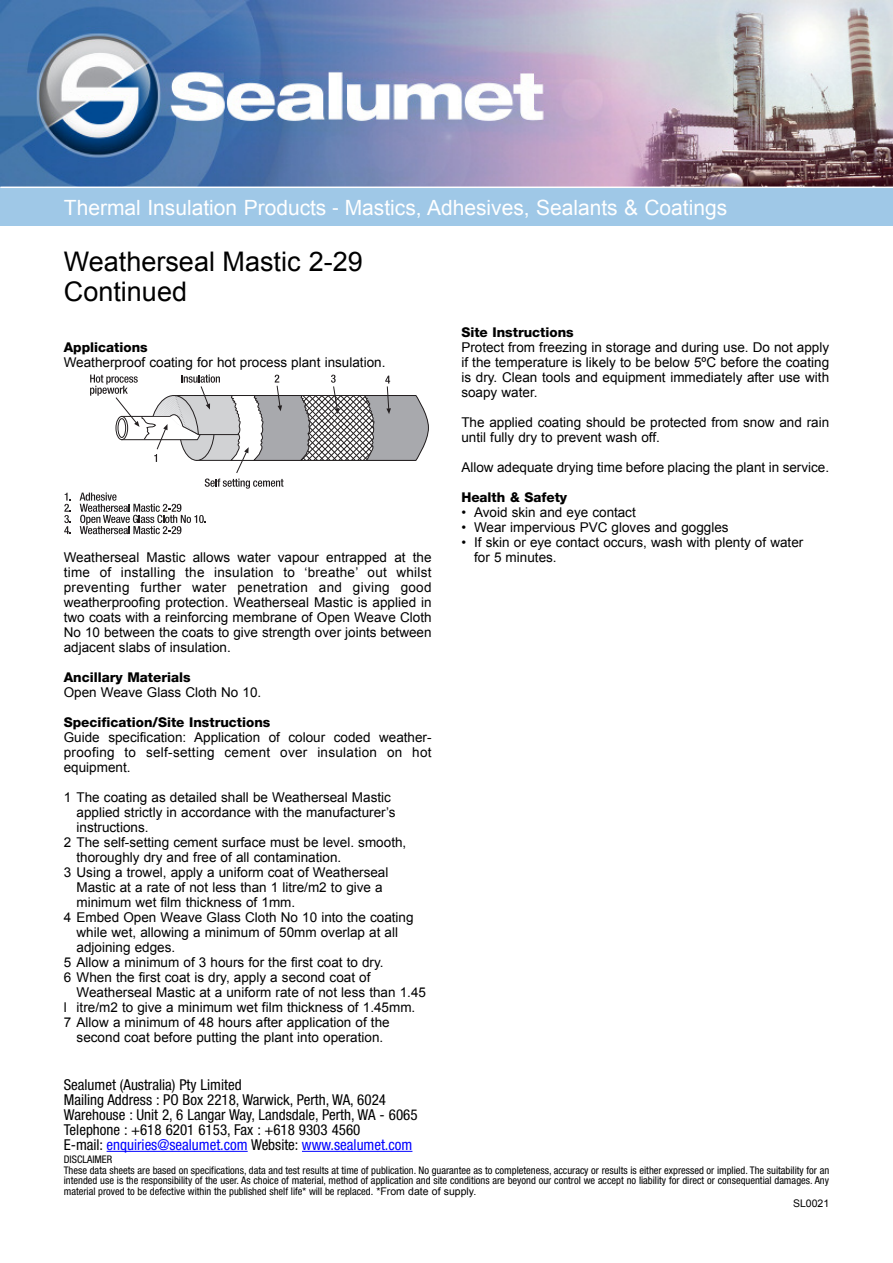
<style>
.page{position:relative;width:893px;height:1263px;background:#fff}
.page>*{position:absolute;margin:0;border:0;box-sizing:border-box;transform-origin:0 0}
.t1{font:27px/30px "Arial";color:#000}
.t2{font:21px "Arial";color:#fff}
.t3{font:condensed 15px/15px "Helvetica Neue";color:#000}
.t4{font:13.5px/15px "Arial";color:#000;text-align:justify}
.t5{font:800 13.5px "Helvetica Neue";color:#000}
.t6{font:condensed 10.5px/10.5px "Helvetica Neue";color:#000}
.t7{font:10.5px "Arial";color:#000}
.s1{font-family:"Helvetica Neue";font-stretch:condensed}
.s2{color:#00f}
.s3{font-family:"Arial";font-stretch:normal}
</style>
<div class="page">
<img style="left:0;top:0;width:893px;height:187px">
<div style="left:0;top:187px;width:893px;height:39px;background:#9fc8e7"></div>
<hr style="left:0;top:187px;width:893px;height:1px;background:#fff">
<hr style="left:107px;top:1151px;width:141px;height:1px;background:#00f">
<hr style="left:302px;top:1151px;width:110px;height:1px;background:#00f">
<svg style="left:80px;top:374px;width:349px;height:160px"></svg>
<svg style="left:64px;top:493px;width:7px;height:41px"></svg>
<h2 class="t2" style="left:64px;top:196px;width:665px">Thermal Insulation Products <span class="s1">-</span> Mastics, Adhesives, Sealants &amp; Coatings</h2>
<h1 class="t1" style="left:64px;top:246px;width:300px">Weatherseal Mastic 2-29<br>Continued</h1>
<p class="t5" style="left:461px;top:328px;width:114px">Site Instructions</p>
<p class="t4" style="left:461px;top:340px;width:369px">Protect from freezing in storage and during use. Do not apply if the temperature is likely to be below 5ºC before the coating is dry. Clean tools and equipment immediately after use with soapy water.</p>
<p class="t4" style="left:461px;top:415px;width:369px">The applied coating should be protected from snow and rain until fully dry to prevent wash off.</p>
<p class="t4" style="left:461px;top:460px;width:369px">Allow adequate drying time before placing the plant in service.</p>
<p class="t5" style="left:461px;top:493px;width:107px">Health &amp; Safety</p>
<p class="t4" style="left:461px;top:505px;width:176px">• Avoid skin and eye contact</p>
<p class="t4" style="left:461px;top:520px;width:269px">• Wear impervious PVC gloves and goggles</p>
<p class="t4" style="left:474px;top:535px;width:331px;text-indent:-13px">• If skin or eye contact occurs, wash with plenty of water for 5 minutes.</p>
<p class="t5" style="left:64px;top:343px;width:86px">Applications</p>
<p class="t4" style="left:64px;top:355px;width:323px">Weatherproof coating for hot process plant insulation.</p>
<p class="t4" style="left:64px;top:550px;width:369px">Weatherseal Mastic allows water vapour entrapped at the time of installing the insulation to ‘breathe’ out whilst preventing further water penetration and giving good weatherproofing protection. Weatherseal Mastic is applied in two coats with a reinforcing membrane of Open Weave Cloth No 10 between the coats to give strength over joints between adjacent slabs of insulation.</p>
<p class="t5" style="left:64px;top:673px;width:128px">Ancillary Materials</p>
<p class="t4" style="left:64px;top:685px;width:199px">Open Weave Glass Cloth No 10.</p>
<p class="t5" style="left:64px;top:718px;width:208px">Specification/Site Instructions</p>
<p class="t4" style="left:64px;top:730px;width:369px">Guide specification: Application of colour coded weather&shy;proofing to self-setting cement over insulation on hot equipment.</p>
<p class="t4" style="left:64px;top:790px;width:329px">1 The coating as detailed shall be Weatherseal Mastic</p>
<p class="t4" style="left:77px;top:805px;width:321px">applied strictly in accordance with the manufacturer’s</p>
<p class="t4" style="left:77px;top:820px;width:74px">instructions.</p>
<p class="t4" style="left:64px;top:835px;width:344px">2 The self-setting cement surface must be level. smooth,</p>
<p class="t4" style="left:77px;top:850px;width:266px">thoroughly dry and free of all contamination.</p>
<p class="t4" style="left:64px;top:865px;width:326px">3 Using a trowel, apply a uniform coat of Weatherseal</p>
<p class="t4" style="left:77px;top:880px;width:308px">Mastic at a rate of not less than 1 litre/m2 to give a</p>
<p class="t4" style="left:77px;top:895px;width:220px">minimum wet film thickness of 1mm.</p>
<p class="t4" style="left:64px;top:910px;width:351px">4 Embed Open Weave Glass Cloth No 10 into the coating</p>
<p class="t4" style="left:77px;top:925px;width:323px">while wet, allowing a minimum of 50mm overlap at all</p>
<p class="t4" style="left:77px;top:940px;width:100px">adjoining edges.</p>
<p class="t4" style="left:64px;top:955px;width:321px">5 Allow a minimum of 3 hours for the first coat to dry.</p>
<p class="t4" style="left:64px;top:970px;width:308px">6 When the first coat is dry, apply a second coat of</p>
<p class="t4" style="left:77px;top:985px;width:351px">Weatherseal Mastic at a uniform rate of not less than 1.45</p>
<p class="t4" style="left:64px;top:1000px;width:353px">l itre/m2 to give a minimum wet film thickness of 1.45mm.</p>
<p class="t4" style="left:64px;top:1015px;width:327px">7 Allow a minimum of 48 hours after application of the</p>
<p class="t4" style="left:77px;top:1030px;width:308px">second coat before putting the plant into operation.</p>
<p class="t3" style="left:64px;top:1078px;width:355px">Sealumet (Australia) Pty Limited<br>Mailing Address : PO Box 2218, Warwick, Perth, WA, 6024<br>Warehouse : Unit 2, 6 Langar Way, Landsdale, Perth, WA - 6065<br>Telephone : +618 6201 6153, Fax : +618 9303 4560<br>E-mail: <span class="s2">enquiries@sealumet.com</span> Website: <span class="s2">www.sealumet.com</span></p>
<p class="t6" style="left:64px;top:1155px;width:767px">DISCLAIMER<br>These data sheets are based on specifications, data and test results at time of publication. No guarantee as to completeness, accuracy or results is either expressed or implied. The suitability for an intended use is the responsibility of the user. As choice of material, method of application and site conditions are beyond our control we accept no liability for direct or consequential damages. Any material proved to be defective within the published shelf life* will be replaced. <span class="s3">*From date of supply.</span></p>
<p class="t7" style="left:793px;top:1197px;width:38px">SL0021</p>
</div>
